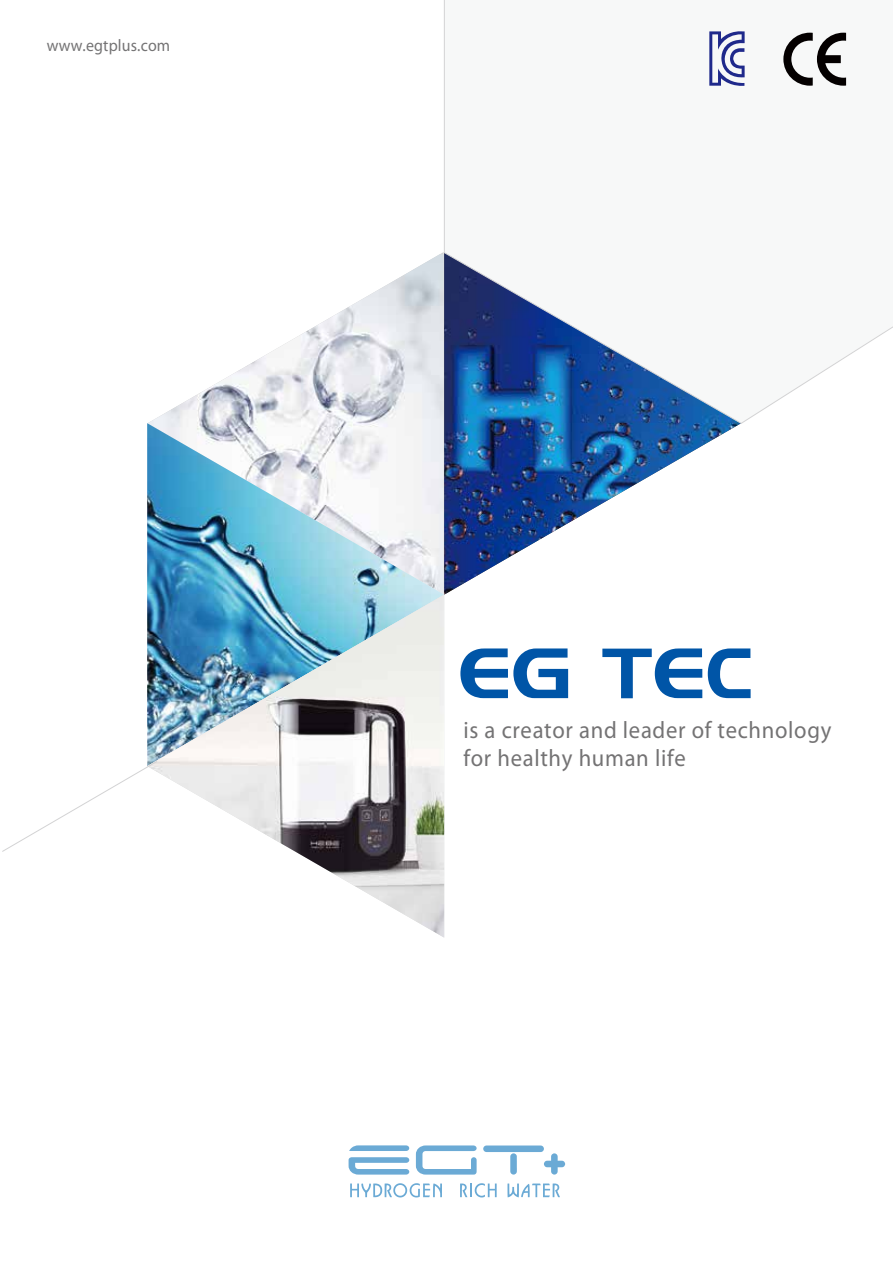
<style>
.page{position:relative;width:893px;height:1263px;background:#fff}
.page>*{position:absolute;margin:0;border:0;box-sizing:border-box;transform-origin:0 0}
.t1{font:70.95px "Denmark";color:#0055a7}
.t2{font:23.85px/27.2px "Myriad Pro";letter-spacing:.03em;color:#747374;scale:.95 1}
.t3{font:16.8px "Myriad Pro";letter-spacing:.01em;color:#747374;scale:.95 1}
</style>
<div class="page">
<img style="left:148px;top:254px;width:296px;height:169px">
<img style="left:147px;top:423px;width:297px;height:172px">
<img style="left:147px;top:595px;width:297px;height:343px">
<img style="left:444px;top:424px;width:296px;height:171px">
<svg style="left:2px;top:760px;width:156px;height:92px"></svg>
<svg style="left:444px;top:0;width:449px;height:424px"></svg>
<div style="left:1px;top:921px;width:247px;height:244px;background:#fff"></div>
<svg style="left:349px;top:1145px;width:60px;height:6px"></svg>
<svg style="left:349px;top:1157px;width:60px;height:17px"></svg>
<svg style="left:416px;top:1145px;width:61px;height:29px"></svg>
<svg style="left:510px;top:1153px;width:7px;height:21px"></svg>
<svg style="left:544px;top:1153px;width:21px;height:21px"></svg>
<div style="left:483px;top:1145px;width:61px;height:7px;background:#6baad5;border-radius:3px"></div>
<svg style="left:350px;top:1183px;width:92px;height:14px"></svg>
<svg style="left:507px;top:1183px;width:53px;height:14px"></svg>
<svg style="left:460px;top:1183px;width:37px;height:14px"></svg>
<svg style="left:783px;top:33px;width:63px;height:53px"></svg>
<svg style="left:709px;top:30px;width:36px;height:57px"></svg>
<p class="t3" style="left:47px;top:35px;width:131px">www.egtplus.com</p>
<h1 class="t1" style="left:458px;top:630px;width:296px">EG TEC</h1>
<p class="t2" style="left:463px;top:716px;width:389px">is a creator and leader of technology for healthy human life</p>
</div>
